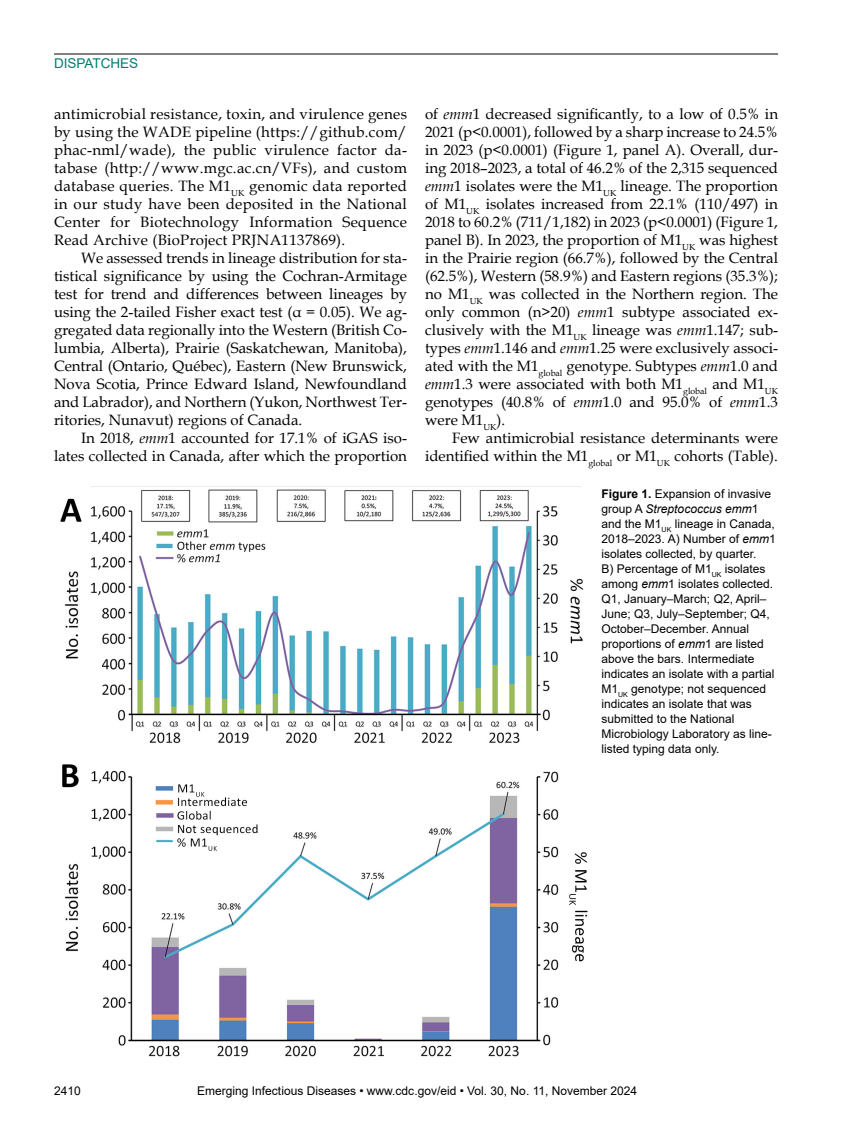
<style>
.page{position:relative;width:851px;height:1134px;background:#fff}
.page>*{position:absolute;margin:0;border:0;box-sizing:border-box;transform-origin:0 0}
.t1{font:15px/18px "Book Antiqua";color:#000;text-align:justify}
.t2{font:13.5px "Arial";color:#007d70}
.t3{font:12px/15px "Arial";color:#000}
.s1{font-style:italic}
.s2{font-weight:700}
</style>
<div class="page">
<hr style="left:54px;top:54px;width:724px;height:1px;background:#000">
<img style="left:60px;top:486px;width:528px;height:571px">
<p class="t2" style="left:54px;top:54px;width:86px">DISPATCHES</p>
<p class="t1" style="left:54px;top:104px;width:354px">antimicrobial resistance, toxin, and virulence genes by using the WADE pipeline (https://github.com/ phac-nml/wade), the public virulence factor da&shy;tabase (http://www.mgc.ac.cn/VFs), and custom database queries. The M1<sub>UK</sub> genomic data reported in our study have been deposited in the National Center for Biotechnology Information Sequence Read Archive (BioProject PRJNA1137869).</p>
<p class="t1" style="left:54px;top:248px;width:354px;text-indent:27px">We assessed trends in lineage distribution for sta&shy;tistical significance by using the Cochran-Armitage test for trend and differences between lineages by using the 2-tailed Fisher exact test (α = 0.05). We ag&shy;gregated data regionally into the Western (British Co&shy;lumbia, Alberta), Prairie (Saskatchewan, Manitoba), Central (Ontario, Québec), Eastern (New Brunswick, Nova Scotia, Prince Edward Island, Newfoundland and Labrador), and Northern (Yukon, Northwest Ter&shy;ritories, Nunavut) regions of Canada.</p>
<p class="t1" style="left:54px;top:428px;width:354px;text-align:right">In 2018, <span class="s1">emm</span>1 accounted for 17.1% of iGAS iso&shy;lates collected in Canada, after which the proportion</p>
<p class="t1" style="left:425px;top:104px;width:354px">of <span class="s1">emm</span>1 decreased significantly, to a low of 0.5% in 2021 (p&lt;0.0001), followed by a sharp increase to 24.5% in 2023 (p&lt;0.0001) (Figure 1, panel A). Overall, dur&shy;ing 2018–2023, a total of 46.2% of the 2,315 sequenced <span class="s1">emm</span>1 isolates were the M1<sub>UK</sub> lineage. The proportion of M1<sub>UK</sub> isolates increased from 22.1% (110/497) in 2018 to 60.2% (711/1,182) in 2023 (p&lt;0.0001) (Figure 1, panel B). In 2023, the proportion of M1<sub>UK</sub> was highest in the Prairie region (66.7%), followed by the Central (62.5%), Western (58.9%) and Eastern regions (35.3%); no M1<sub>UK</sub> was collected in the Northern region. The only common (n&gt;20) <span class="s1">emm</span>1 subtype associated ex&shy;clusively with the M1<sub>UK</sub> lineage was <span class="s1">emm</span>1.147; sub&shy;types <span class="s1">emm</span>1.146 and <span class="s1">emm</span>1.25 were exclusively associ&shy;ated with the M1<sub>global</sub> genotype. Subtypes <span class="s1">emm</span>1.0 and <span class="s1">emm</span>1.3 were associated with both M1<sub>global</sub> and M1<sub>UK </sub>genotypes (40.8% of <span class="s1">emm</span>1.0 and 95.0% of <span class="s1">emm</span>1.3 were M1<sub>UK</sub>).</p>
<p class="t1" style="left:425px;top:428px;width:354px;text-align:right">Few antimicrobial resistance determinants were identified within the M1<sub>global</sub> or M1<sub>UK</sub> cohorts (Table).</p>
<p class="t3" style="left:601px;top:486px;width:176px"><span class="s2">Figure 1.</span> Expansion of invasive group A <span class="s1">Streptococcus emm</span>1 and the M1<sub>UK</sub> lineage in Canada,<br>2018–2023. A) Number of <span class="s1">emm</span>1 isolates collected, by quarter.<br>B) Percentage of M1<sub>UK</sub> isolates among <span class="s1">emm</span>1 isolates collected.<br>Q1, January–March; Q2, April–<br>June; Q3, July–September; Q4,<br>October–December. Annual proportions of <span class="s1">emm</span>1 are listed above the bars. Intermediate indicates an isolate with a partial<br>M1<sub>UK</sub> genotype; not sequenced indicates an isolate that was submitted to the National<br>Microbiology Laboratory as line&shy;listed typing data only.</p>
<p class="t3" style="left:54px;top:1084px;width:28px">2410</p>
<p class="t3" style="left:197px;top:1084px;width:441px">Emerging Infectious Diseases • www.cdc.gov/eid • Vol. 30, No. 11, November 2024</p>
</div>
